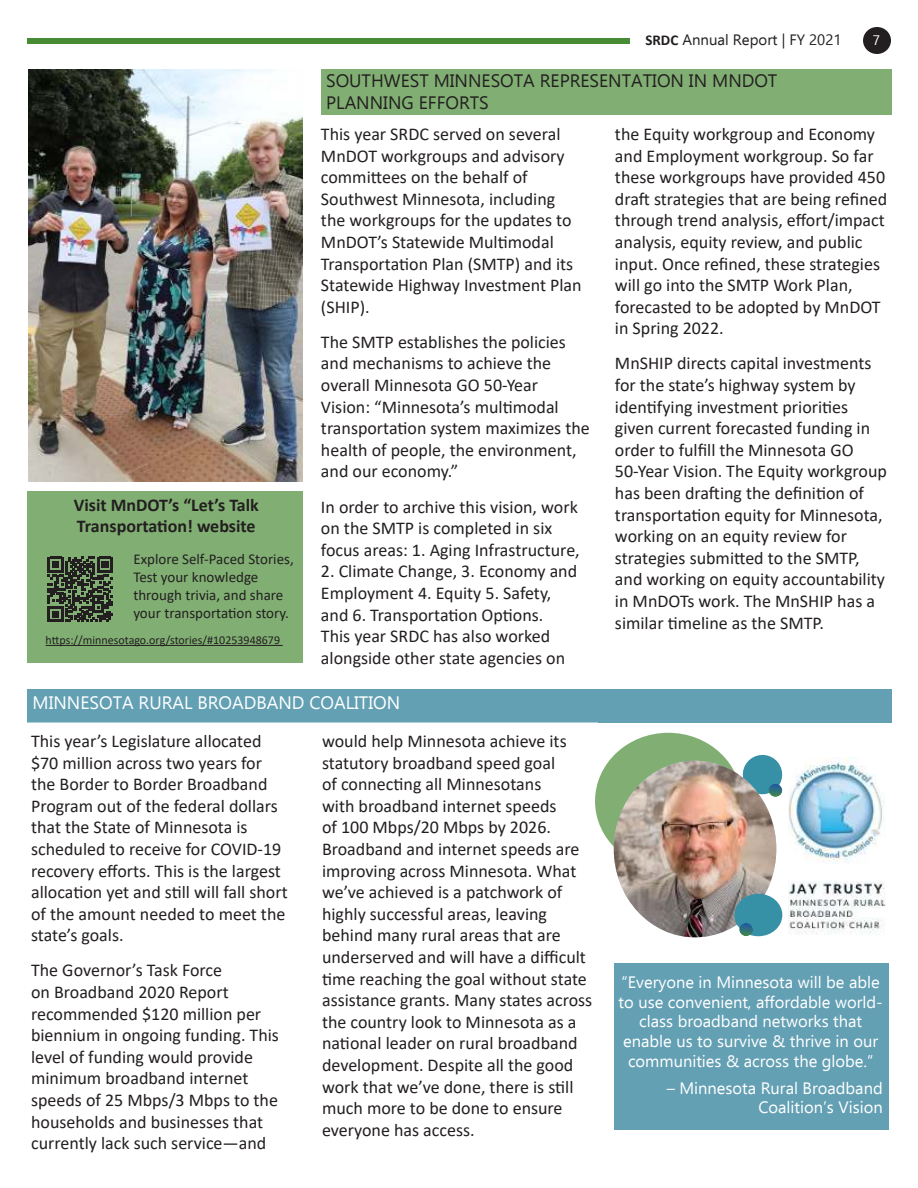
<style>
.page{position:relative;width:918px;height:1188px;background:#fff}
.page>*{position:absolute;margin:0;border:0;box-sizing:border-box;transform-origin:0 0}
.t1{font:18px/21.6px "Calibri";color:#231f20}
.t2{font:18px/21.6px "Ebrima";color:#231f20}
.t3{font:700 18px/21.6px "Calibri";color:#231f20}
.t4{font:18px "Ebrima";color:#fff}
.t5{font:16.5px/19.8px "Ebrima";color:#fff;text-align:center}
.t6{font:15px/18px "Calibri";color:#231f20}
.t7{font:15px "Ebrima";color:#231f20}
.t8{font:13.5px "Ebrima";color:#fff}
.t9{font:12px "Calibri";color:#231f20}
.s1{font-family:"Calibri";font-weight:700}
</style>
<div class="page">
<div style="left:595px;top:733px;width:147px;height:136px;background:#81af73;border-radius:50%"></div>
<div style="left:27px;top:689px;width:864px;height:34px;background:#64a0b4"></div>
<div style="left:614px;top:963px;width:275px;height:166px;background:#64a0b4"></div>
<img style="left:614px;top:761px;width:162px;height:176px">
<img style="left:28px;top:69px;width:275px;height:412px">
<div style="left:321px;top:69px;width:571px;height:46px;background:#81af73"></div>
<div style="left:27px;top:492px;width:276px;height:171px;background:#81af73"></div>
<div style="left:734px;top:894px;width:48px;height:42px;background:#3691a6;border-radius:50%"></div>
<svg style="left:739px;top:923px;width:14px;height:14px"></svg>
<svg style="left:742px;top:754px;width:41px;height:43px"></svg>
<svg style="left:48px;top:557px;width:65px;height:65px"></svg>
<hr style="left:46px;top:645px;width:237px;height:1px;background:#231f20">
<img style="left:788px;top:757px;width:98px;height:178px">
<div style="left:863px;top:27px;width:28px;height:27px;background:#231f20;border-radius:50%"></div>
<div style="left:27px;top:38px;width:603px;height:5px;background:#488b35"></div>
<p class="t3" style="left:74px;top:495px;width:187px">Visit MnDOT’s “Let’s Talk<br>Transportation! website</p>
<p class="t6" style="left:133px;top:551px;width:162px">Explore Self-Paced Stories,<br>Test your knowledge through trivia, and share your transportation story.</p>
<p class="t9" style="left:46px;top:632px;width:236px">https://minnesotago.org/stories/#10253948679</p>
<p class="t7" style="left:645px;top:34px;width:198px"><span class="s1">SRDC</span> Annual Report | FY 2021</p>
<p class="t8" style="left:873px;top:35px;width:9px">7</p>
<p class="t2" style="left:326px;top:71px;width:453px">SOUTHWEST MINNESOTA REPRESENTATION IN MNDOT<br>PLANNING EFFORTS</p>
<p class="t1" style="left:321px;top:124px;width:262px">This year SRDC served on several<br>MnDOT workgroups and advisory committees on the behalf of<br>Southwest Minnesota, including the workgroups for the updates to<br>MnDOT’s Statewide Multimodal<br>Transportation Plan (SMTP) and its<br>Statewide Highway Investment Plan (SHIP).</p>
<p class="t1" style="left:321px;top:332px;width:270px">The SMTP establishes the policies and mechanisms to achieve the overall Minnesota GO 50-Year<br>Vision: “Minnesota’s multimodal transportation system maximizes the health of people, the environment, and our economy.”</p>
<p class="t1" style="left:321px;top:497px;width:260px">In order to archive this vision, work on the SMTP is completed in six focus areas: 1. Aging Infrastructure,</p>
<p class="t1" style="left:321px;top:560px;width:258px">2. Climate Change, 3. Economy and<br>Employment 4. Equity 5. Safety, and 6. Transportation Options.<br>This year SRDC has also worked alongside other state agencies on</p>
<p class="t1" style="left:615px;top:124px;width:274px">the Equity workgroup and Economy and Employment workgroup. So far these workgroups have provided 450 draft strategies that are being refined through trend analysis, effort/impact analysis, equity review, and public input. Once refined, these strategies will go into the SMTP Work Plan, forecasted to be adopted by MnDOT in Spring 2022.</p>
<p class="t1" style="left:615px;top:354px;width:273px">MnSHIP directs capital investments for the state’s highway system by identifying investment priorities given current forecasted funding in order to fulfill the Minnesota GO 50-Year Vision. The Equity workgroup has been drafting the definition of transportation equity for Minnesota, working on an equity review for strategies submitted to the SMTP, and working on equity accountability in MnDOTs work. The MnSHIP has a similar timeline as the SMTP.</p>
<p class="t4" style="left:33px;top:696px;width:369px">MINNESOTA RURAL BROADBAND COALITION</p>
<p class="t1" style="left:31px;top:731px;width:258px">This year’s Legislature allocated $70 million across two years for the Border to Border Broadband<br>Program out of the federal dollars that the State of Minnesota is scheduled to receive for COVID-19 recovery efforts. This is the largest allocation yet and still will fall short of the amount needed to meet the state’s goals.</p>
<p class="t1" style="left:31px;top:961px;width:249px">The Governor’s Task Force<br>on Broadband 2020 Report recommended $120 million per biennium in ongoing funding. This level of funding would provide minimum broadband internet speeds of 25 Mbps/3 Mbps to the households and businesses that currently lack such service—and</p>
<p class="t1" style="left:322px;top:731px;width:272px">would help Minnesota achieve its statutory broadband speed goal<br>of connecting all Minnesotans<br>with broadband internet speeds<br>of 100 Mbps/20 Mbps by 2026.<br>Broadband and internet speeds are improving across Minnesota. What we’ve achieved is a patchwork of highly successful areas, leaving behind many rural areas that are underserved and will have a difficult time reaching the goal without state assistance grants. Many states across the country look to Minnesota as a national leader on rural broadband development. Despite all the good work that we’ve done, there is still much more to be done to ensure everyone has access.</p>
<p class="t5" style="left:619px;top:974px;width:266px">“Everyone in Minnesota will be able to use convenient, affordable world&shy;class broadband networks that enable us to survive &amp; thrive in our communities &amp; across the globe.”</p>
<p class="t5" style="left:667px;top:1079px;width:218px;text-align:right">– Minnesota Rural Broadband<br>Coalition’s Vision</p>
</div>
